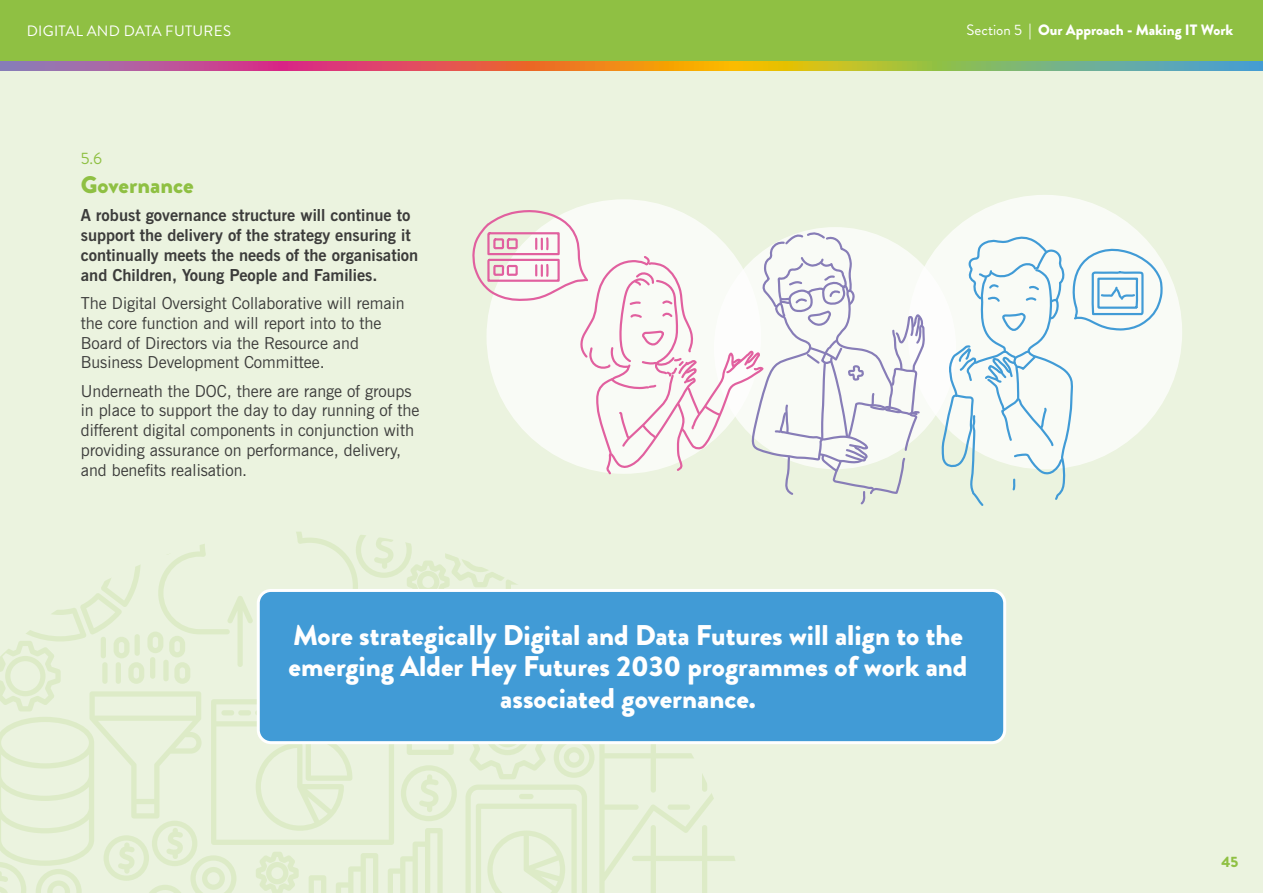
<style>
.page{position:relative;width:1263px;height:893px;background:#ebf3df}
.page>*{position:absolute;margin:0;border:0;box-sizing:border-box;transform-origin:0 0}
.t1{font:900 28.5px/31.5px "Brandon Grotesque";color:#fff;text-align:center}
.t2{font:900 24px "Brandon Grotesque";color:#8fc043}
.t3{font:16.5px/19.8px "News Gothic BT";color:#3c3c3b}
.t4{font:700 16.5px/19.8px "News Gothic BT";color:#3c3c3b}
.t5{font:16.5px "Brandon Grotesque";color:#8fc043}
.t6{font:900 15px "Brandon Grotesque";color:#fff}
.t7{font:15px "Brandon Grotesque";letter-spacing:.02em;color:#fff}
.t8{font:900 15px "Brandon Grotesque";color:#8fc043}
.s1{font-weight:400}
</style>
<div class="page">
<svg style="left:0;top:532px;width:735px;height:361px"></svg>
<div style="left:0;top:0;width:1263px;height:62px;background:#8fc043"></div>
<svg style="left:0;top:62px;width:1263px;height:8px"></svg>
<div style="left:908px;top:195px;width:274px;height:274px;background:#f9fbf6;border-radius:50%"></div>
<div style="left:714px;top:227px;width:242px;height:242px;background:#fff;border-radius:50%"></div>
<svg style="left:941px;top:236px;width:222px;height:270px"></svg>
<svg style="left:472px;top:208px;width:453px;height:297px"></svg>
<div style="left:258px;top:590px;width:747px;height:153px;background:#419bd6;border-radius:13px"></div>
<div style="left:257px;top:589px;width:749px;height:155px;border:3px solid #fff;border-radius:13px"></div>
<p class="t7" style="left:27px;top:21px;width:206px">DIGITAL AND DATA FUTURES</p>
<p class="t6" style="left:966px;top:19px;width:268px"><span class="s1">Section 5</span> | Our Approach - Making IT Work</p>
<p class="t5" style="left:81px;top:147px;width:23px">5.6</p>
<h2 class="t2" style="left:81px;top:168px;width:114px">Governance</h2>
<p class="t4" style="left:81px;top:205px;width:339px">A robust governance structure will continue to support the delivery of the strategy ensuring it continually meets the needs of the organisation and Children, Young People and Families.</p>
<p class="t3" style="left:81px;top:293px;width:325px">The Digital Oversight Collaborative will remain the core function and will report into to the Board of Directors via the Resource and Business Development Committee.</p>
<p class="t3" style="left:81px;top:381px;width:340px">Underneath the DOC, there are range of groups in place to support the day to day running of the different digital components in conjunction with providing assurance on performance, delivery, and benefits realisation.</p>
<h1 class="t1" style="left:289px;top:619px;width:680px">More strategically Digital and Data Futures will align to the emerging Alder Hey Futures 2030 programmes of work and associated governance.</h1>
<p class="t8" style="left:1221px;top:851px;width:18px">45</p>
</div>
